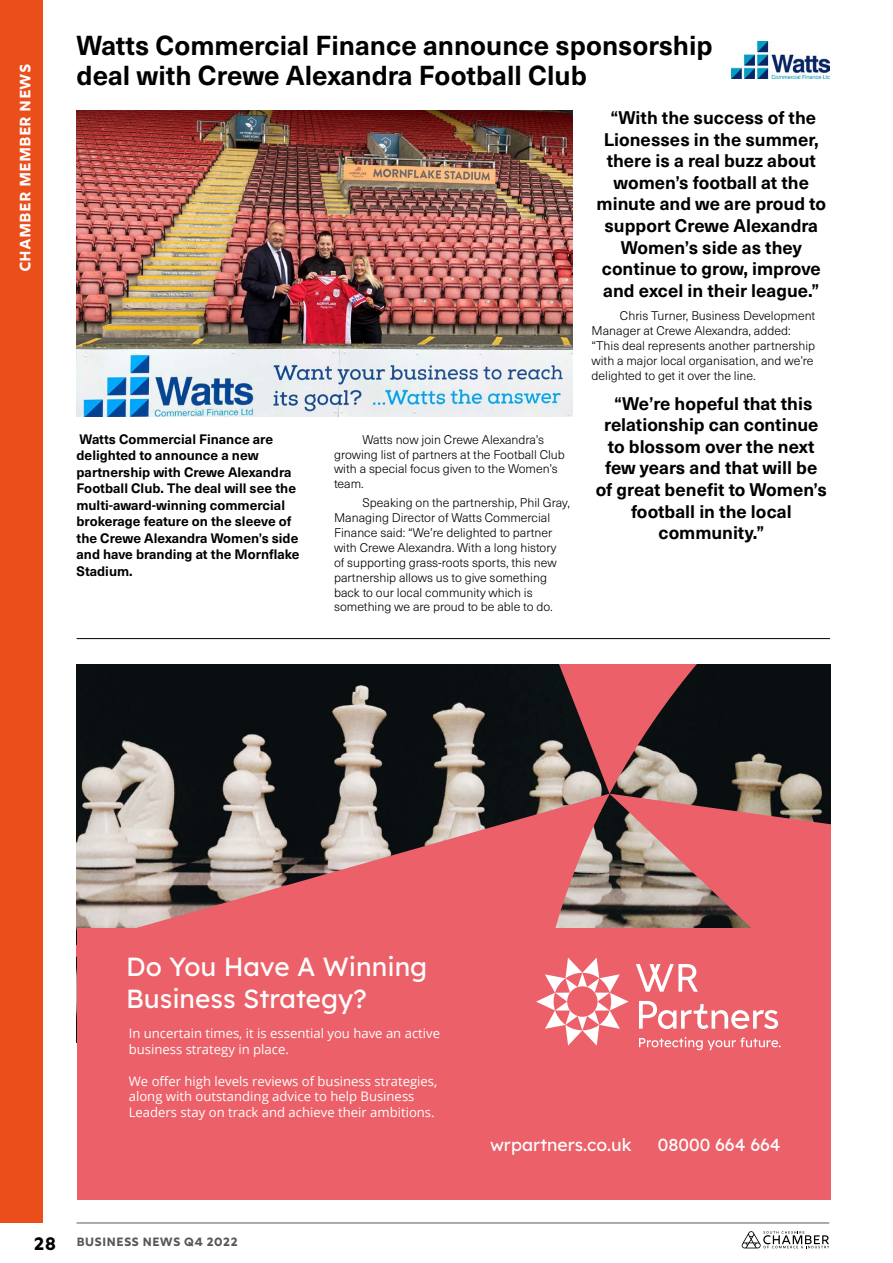
<style>
.page{position:relative;width:893px;height:1263px;background:#fff}
.page>*{position:absolute;margin:0;border:0;box-sizing:border-box;transform-origin:0 0}
.t1{font:700 27px/30px "Neue Haas Unica W1 G";color:#000}
.t2{font:26.25px/31.5px "Lexend Deca";color:#fff}
.t3{font:700 18px/21.6px "Neue Haas Unica W1 G";color:#000;text-align:center}
.t4{font:17.4px "Lexend Deca";color:#fff}
.t5{font:15px "Rig Bold Face";color:#fff}
.t6{font:700 13.5px/16.5px "Neue Haas Unica W1 G";color:#000}
.t7{font:13.05px/15.8px "Open Sans";color:#fff}
.t8{font:300 12.3px/14.9px "Neue Haas Unica W1 G";color:#000}
.t9{font:12px "Rig Bold Face";color:#575756}
.s1{font-size:18px;color:#000}
</style>
<div class="page">
<hr style="left:77px;top:1223px;width:752px;height:1px;background:#575756">
<svg style="left:742px;top:1231px;width:87px;height:17px"></svg>
<hr style="left:77px;top:638px;width:753px;height:1px;background:#000">
<div style="left:0;top:0;width:43px;height:1223px;background:#e94e1b"></div>
<img style="left:77px;top:110px;width:495px;height:306px">
<img style="left:731px;top:42px;width:98px;height:37px">
<svg style="left:77px;top:665px;width:753px;height:263px;background:#7b5454"></svg>
<div style="left:77px;top:928px;width:753px;height:272px;background:#ec6069"></div>
<svg style="left:636px;top:964px;width:62px;height:28px"></svg>
<svg style="left:639px;top:1001px;width:139px;height:28px"></svg>
<svg style="left:536px;top:957px;width:93px;height:88px"></svg>
<svg style="left:639px;top:1037px;width:142px;height:13px"></svg>
<svg style="left:77px;top:665px;width:3px;height:5px"></svg>
<p class="t5" style="left:16px;top:272px;width:210px;rotate:-90deg">CHAMBER MEMBER NEWS</p>
<h1 class="t1" style="left:77px;top:28px;width:638px">Watts Commercial Finance announce sponsorship deal with Crewe Alexandra Football Club</h1>
<p class="t6" style="left:77px;top:430px;width:225px">Watts Commercial Finance are delighted to announce a new partnership with Crewe Alexandra<br>Football Club. The deal will see the multi-award-winning commercial brokerage feature on the sleeve of the Crewe Alexandra Women’s side and have branding at the Mornflake<br>Stadium.</p>
<p class="t8" style="left:334px;top:431px;width:232px;text-indent:28px">Watts now join Crewe Alexandra’s growing list of partners at the Football Club with a special focus given to the Women’s team.</p>
<p class="t8" style="left:334px;top:495px;width:237px;text-indent:28px">Speaking on the partnership, Phil Gray, Managing Director of Watts Commercial Finance said: “We’re delighted to partner with Crewe Alexandra. With a long history<br>of supporting grass-roots sports, this new partnership allows us to give something back to our local community which is something we are proud to be able to do.</p>
<h3 class="t3" style="left:597px;top:106px;width:231px">“With the success of the<br>Lionesses in the summer, there is a real buzz about women’s football at the minute and we are proud to support Crewe Alexandra<br>Women’s side as they continue to grow, improve and excel in their league.”</h3>
<p class="t8" style="left:591px;top:308px;width:225px;text-indent:28px">Chris Turner, Business Development Manager at Crewe Alexandra, added: “This deal represents another partnership with a major local organisation, and we’re delighted to get it over the line.</p>
<h3 class="t3" style="left:596px;top:391px;width:233px">“We’re hopeful that this relationship can continue to blossom over the next few years and that will be of great benefit to Women’s football in the local community.”</h3>
<h2 class="t2" style="left:126px;top:949px;width:303px">Do You Have A Winning<br>Business Strategy?</h2>
<p class="t7" style="left:129px;top:1025px;width:313px">In uncertain times, it is essential you have an active business strategy in place.</p>
<p class="t7" style="left:129px;top:1072px;width:310px">We offer high levels reviews of business strategies, along with outstanding advice to help Business<br>Leaders stay on track and achieve their ambitions.</p>
<h3 class="t4" style="left:490px;top:1132px;width:143px">wrpartners.co.uk</h3>
<h3 class="t4" style="left:658px;top:1132px;width:124px">08000 664 664</h3>
<p class="t9" style="left:34px;top:1234px;width:206px"><span class="s1">28</span> BUSINESS NEWS Q4 2022</p>
</div>
